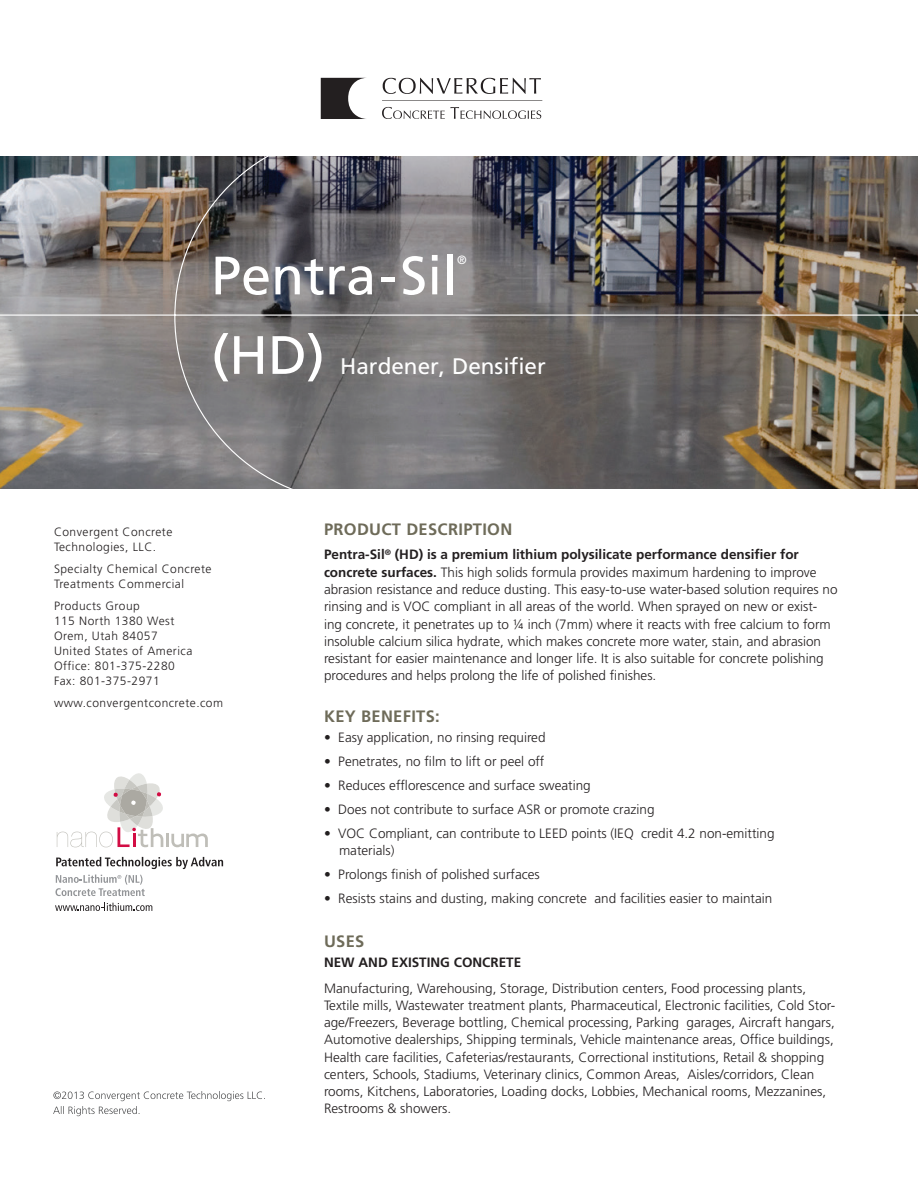
<style>
.page{position:relative;width:918px;height:1188px;background:#fff}
.page>*{position:absolute;margin:0;border:0;box-sizing:border-box;transform-origin:0 0}
.t1{font:54px "Frutiger";color:#fff}
.t2{font:22.5px "Frutiger";color:#fff}
.t3{font:700 16.5px "Frutiger";letter-spacing:.02em;color:#6e6b59}
.t4{font:300 13.5px/17.2px "Frutiger";color:#231f20}
.t5{font:700 13.5px "Frutiger";color:#231f20}
.t6{font:300 12px/15px "Frutiger";letter-spacing:.04em;color:#231f20}
.t7{font:12px "Frutiger";color:#fff}
.s1{font-weight:700}
</style>
<div class="page">
<svg style="left:53px;top:1091px;width:212px;height:25px"></svg>
<svg style="left:57px;top:773px;width:151px;height:74px"></svg>
<svg style="left:56px;top:857px;width:167px;height:12px"></svg>
<svg style="left:55px;top:875px;width:90px;height:21px"></svg>
<svg style="left:55px;top:903px;width:97px;height:8px"></svg>
<svg style="left:321px;top:78px;width:45px;height:41px"></svg>
<svg style="left:383px;top:78px;width:158px;height:16px"></svg>
<svg style="left:382px;top:107px;width:159px;height:12px"></svg>
<svg style="left:382px;top:100px;width:160px;height:1px"></svg>
<img style="left:0;top:156px;width:918px;height:333px">
<h1 class="t1" style="left:211px;top:244px;width:248px">Pentra-Sil</h1>
<p class="t7" style="left:457px;top:253px;width:11px">®</p>
<h1 class="t1" style="left:211px;top:323px;width:115px">(HD)</h1>
<h2 class="t2" style="left:340px;top:353px;width:207px">Hardener, Densifier</h2>
<p class="t6" style="left:54px;top:525px;width:120px">Convergent Concrete<br>Technologies, LLC.</p>
<p class="t6" style="left:54px;top:562px;width:159px">Specialty Chemical Concrete<br>Treatments Commercial</p>
<p class="t6" style="left:54px;top:598px;width:140px">Products Group<br>115 North 1380 West<br>Orem, Utah 84057<br>United States of America<br>Office: 801-375-2280<br>Fax: 801-375-2971</p>
<p class="t6" style="left:54px;top:695px;width:171px">www.convergentconcrete.com</p>
<p class="t3" style="left:324px;top:520px;width:190px">PRODUCT DESCRIPTION</p>
<p class="t4" style="left:324px;top:546px;width:515px"><span class="s1">Pentra-Sil</span><sup>®</sup> <span class="s1">(HD) is a premium lithium polysilicate performance densifier for concrete surfaces.</span> This high solids formula provides maximum hardening to improve abrasion resistance and reduce dusting. This easy-to-use water-based solution requires no rinsing and is VOC compliant in all areas of the world. When sprayed on new or exist&shy;ing concrete, it penetrates up to ¼ inch (7mm) where it reacts with free calcium to form insoluble calcium silica hydrate, which makes concrete more water, stain, and abrasion resistant for easier maintenance and longer life. It is also suitable for concrete polishing procedures and helps prolong the life of polished finishes.</p>
<p class="t3" style="left:324px;top:707px;width:117px">KEY BENEFITS:</p>
<p class="t4" style="left:324px;top:728px;width:223px">• Easy application, no rinsing required</p>
<p class="t4" style="left:324px;top:752px;width:222px">• Penetrates, no film to lift or peel off</p>
<p class="t4" style="left:324px;top:776px;width:268px">• Reduces efflorescence and surface sweating</p>
<p class="t4" style="left:324px;top:800px;width:332px">• Does not contribute to surface ASR or promote crazing</p>
<p class="t4" style="left:339px;top:825px;width:437px;text-indent:-15px">• VOC Compliant, can contribute to LEED points (IEQ credit 4.2 non-emitting materials)</p>
<p class="t4" style="left:324px;top:866px;width:217px">• Prolongs finish of polished surfaces</p>
<p class="t4" style="left:324px;top:890px;width:450px">• Resists stains and dusting, making concrete and facilities easier to maintain</p>
<p class="t3" style="left:324px;top:932px;width:42px">USES</p>
<p class="t5" style="left:324px;top:954px;width:199px">NEW AND EXISTING CONCRETE</p>
<p class="t4" style="left:324px;top:979px;width:513px">Manufacturing, Warehousing, Storage, Distribution centers, Food processing plants, Textile mills, Wastewater treatment plants, Pharmaceutical, Electronic facilities, Cold Stor&shy;age/Freezers, Beverage bottling, Chemical processing, Parking garages, Aircraft hangars, Automotive dealerships, Shipping terminals, Vehicle maintenance areas, Office buildings, Health care facilities, Cafeterias/restaurants, Correctional institutions, Retail &amp; shopping centers, Schools, Stadiums, Veterinary clinics, Common Areas, Aisles/corridors, Clean rooms, Kitchens, Laboratories, Loading docks, Lobbies, Mechanical rooms, Mezzanines, Restrooms &amp; showers.</p>
</div>
